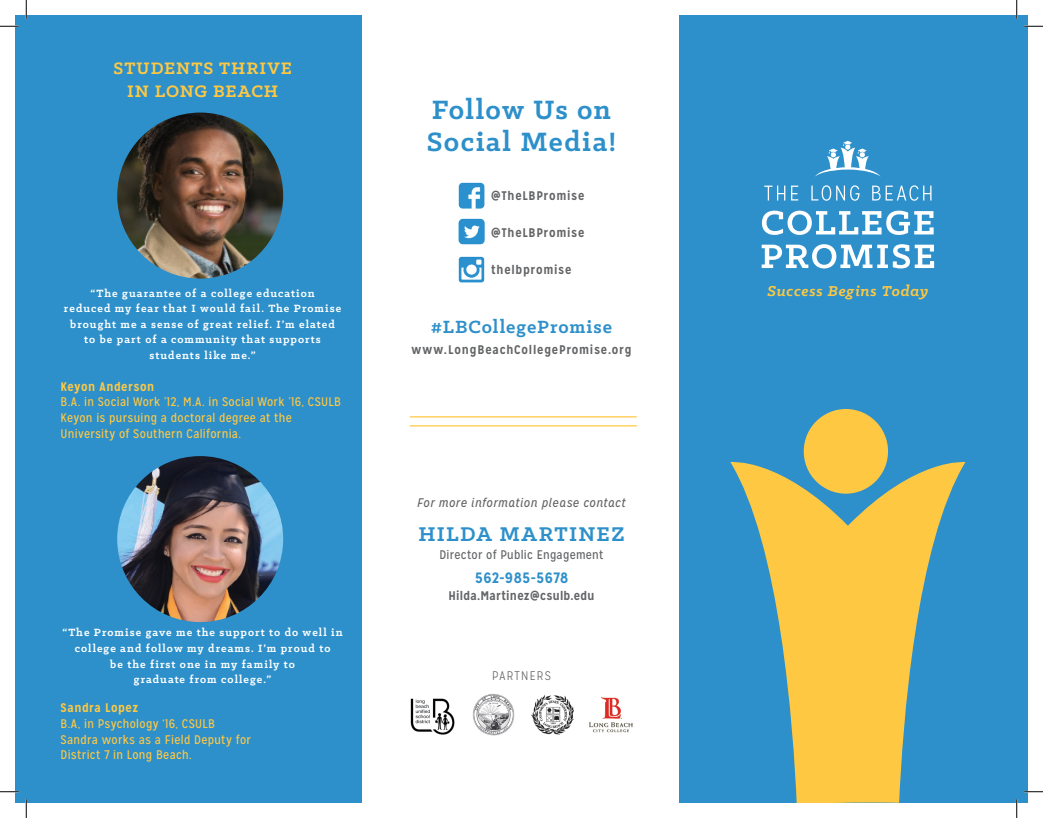
<style>
.page{position:relative;width:1043px;height:818px;background:#fff}
.page>*{position:absolute;margin:0;border:0;box-sizing:border-box;transform-origin:0 0}
.t1{font:700 30px "Klinic Slab";letter-spacing:.05em;color:#2d90ca}
.t2{font:700 22.5px "Klinic Slab";letter-spacing:.055em;color:#2d90ca}
.Paragraph_Style_5{font:700 20px "Klinic Slab";letter-spacing:.05em;color:#2d90ca}
.t3{font:700 18.75px/22.5px "Klinic Slab";letter-spacing:.05em;color:#ffc843;text-align:center}
.t4{font:italic 700 16.25px "Klinic Slab";letter-spacing:.045em;color:#ffc843}
.t5{font:700 15px "Mission Gothic";letter-spacing:.03em;color:#2d90ca}
.little_type{font:12.5px/15.6px "Mission Gothic";letter-spacing:.02em;color:#ffc843}
.QUESTIONS{font:700 12.5px "Mission Gothic";letter-spacing:.06em;color:#636466}
.Paragraph_Style_2{font:700 12.5px "Mission Gothic";letter-spacing:.06em;color:#636466}
.Promise_Header{font:italic 12.5px "Mission Gothic";letter-spacing:.035em;color:#636466}
.t6{font:12.5px "Mission Gothic";letter-spacing:.02em;color:#636466}
.Paragraph_Style_2-2{font:700 12.5px "Mission Gothic";letter-spacing:.015em;color:#636466}
.little_type-2{font:700 12.5px "Mission Gothic";letter-spacing:.04em;color:#ffc843}
.t7{font:300 12.5px "Mission Gothic";letter-spacing:.095em;color:#636466}
.quote{font:700 11.88px/15.6px "Klinic Slab";letter-spacing:.085em;color:#fff;text-align:center}
.s1{font-weight:700}
</style>
<div class="page">
<div style="left:15px;top:15px;width:347px;height:787px;background:#2d90ca"></div>
<div style="left:679px;top:15px;width:349px;height:787px;background:#2d90ca"></div>
<img style="left:117px;top:112px;width:166px;height:166px;border-radius:83px">
<img style="left:117px;top:456px;width:166px;height:166px;border-radius:83px">
<div style="left:803px;top:409px;width:85px;height:84px;background:#ffc843;border-radius:50%"></div>
<svg style="left:730px;top:456px;width:235px;height:346px;fill:#ffc843"></svg>
<svg style="left:764px;top:185px;width:21px;height:15px"></svg>
<svg style="left:791px;top:185px;width:7px;height:15px"></svg>
<svg style="left:811px;top:185px;width:48px;height:16px"></svg>
<svg style="left:872px;top:185px;width:59px;height:16px"></svg>
<svg style="left:762px;top:211px;width:171px;height:24px"></svg>
<svg style="left:761px;top:244px;width:173px;height:24px"></svg>
<svg style="left:815px;top:141px;width:65px;height:36px"></svg>
<img style="left:473px;top:694px;width:41px;height:41px">
<img style="left:531px;top:694px;width:42px;height:41px">
<img style="left:589px;top:696px;width:44px;height:36px">
<img style="left:410px;top:698px;width:45px;height:36px">
<img style="left:458px;top:182px;width:27px;height:27px">
<img style="left:458px;top:256px;width:27px;height:27px">
<img style="left:458px;top:218px;width:27px;height:27px">
<hr style="left:410px;top:416px;width:226px;height:1px;background:#ffc843">
<hr style="left:410px;top:425px;width:226px;height:1px;background:#ffc843">
<svg style="left:0;top:25px;width:19px;height:2px"></svg>
<svg style="left:1024px;top:25px;width:18px;height:2px"></svg>
<svg style="left:0;top:791px;width:19px;height:1px"></svg>
<svg style="left:1024px;top:791px;width:18px;height:1px"></svg>
<svg style="left:25px;top:0;width:2px;height:19px"></svg>
<svg style="left:25px;top:799px;width:2px;height:19px"></svg>
<svg style="left:1016px;top:0;width:1px;height:19px"></svg>
<svg style="left:1015px;top:799px;width:2px;height:19px"></svg>
<p class="t3" style="left:114px;top:57px;width:180px">STUDENTS THRIVE<br>IN LONG BEACH</p>
<p class="quote" style="left:64px;top:285px;width:279px">“The guarantee of a college education<br>reduced my fear that I would fail. The Promise brought me a sense of great relief. I’m elated to be part of a community that supports students like me.”</p>
<p class="little_type-2" style="left:61px;top:378px;width:95px">Keyon Anderson</p>
<p class="little_type" style="left:61px;top:394px;width:282px">B.A. in Social Work ’12, M.A. in Social Work ’16, CSULB</p>
<p class="little_type" style="left:61px;top:410px;width:233px">Keyon is pursuing a doctoral degree at the<br>University of Southern California.</p>
<p class="quote" style="left:62px;top:624px;width:282px">“The Promise gave me the support to do well in college and follow my dreams. I’m proud to<br>be the first one in my family to<br>graduate from college.”</p>
<p class="little_type" style="left:61px;top:700px;width:156px"><span class="s1">Sandra Lopez<br></span>B.A, in Psychology ‘16, CSULB</p>
<p class="little_type" style="left:61px;top:731px;width:192px">Sandra works as a Field Deputy for<br>District 7 in Long Beach.</p>
<p class="t1" style="left:432px;top:90px;width:181px">Follow Us on</p>
<p class="t1" style="left:427px;top:122px;width:191px">Social Media!</p>
<p class="QUESTIONS" style="left:491px;top:188px;width:95px">@TheLBPromise</p>
<p class="QUESTIONS" style="left:491px;top:225px;width:95px">@TheLBPromise</p>
<p class="QUESTIONS" style="left:491px;top:261px;width:82px">thelbpromise</p>
<p class="Paragraph_Style_5" style="left:431px;top:314px;width:183px">#LBCollegePromise</p>
<p class="Paragraph_Style_2" style="left:411px;top:342px;width:222px">www.LongBeachCollegePromise.org</p>
<p class="Promise_Header" style="left:417px;top:495px;width:210px">For more information please contact</p>
<p class="t2" style="left:418px;top:519px;width:207px">HILDA MARTINEZ</p>
<p class="t6" style="left:439px;top:546px;width:166px">Director of Public Engagement</p>
<p class="t5" style="left:474px;top:568px;width:95px">562-985-5678</p>
<p class="Paragraph_Style_2-2" style="left:448px;top:587px;width:148px">Hilda.Martinez@csulb.edu</p>
<p class="t7" style="left:492px;top:668px;width:60px">PARTNERS</p>
<p class="t4" style="left:767px;top:280px;width:162px">Success Begins Today</p>
</div>
